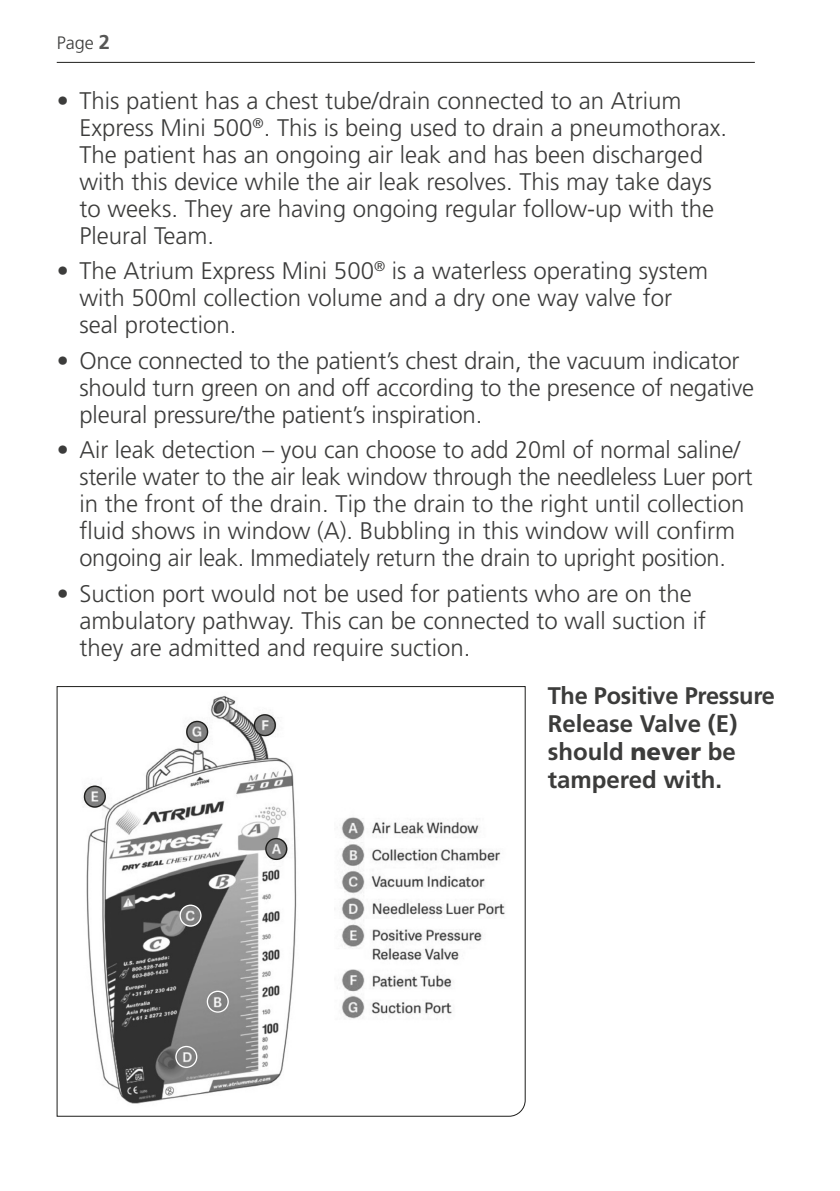
<style>
.page{position:relative;width:840px;height:1191px;background:#fff}
.page>*{position:absolute;margin:0;border:0;box-sizing:border-box;transform-origin:0 0}
.t1{font:300 24px/27px "Frutiger LT Std";color:#3c3c3b}
.t2{font:700 24px/28px "Frutiger LT Std";color:#3c3c3b}
.t3{font:300 18px "Frutiger LT Std";color:#3c3c3b}
.s1{font-weight:700;font-size:20px;color:#575756}
.s2{font-weight:900}
</style>
<div class="page">
<hr style="left:57px;top:62px;width:697px;height:1px;background:#1d1d1b">
<svg style="left:56px;top:686px;width:470px;height:431px"></svg>
<div style="left:84px;top:785px;width:22px;height:22px;border:1px solid #1d1d1b;border-radius:50%"></div>
<div style="left:186px;top:721px;width:22px;height:22px;border:1px solid #1d1d1b;border-radius:50%"></div>
<div style="left:254px;top:714px;width:22px;height:22px;border:1px solid #1d1d1b;border-radius:50%"></div>
<div style="left:265px;top:838px;width:22px;height:22px;border:1px solid #1d1d1b;border-radius:50%"></div>
<div style="left:179px;top:904px;width:22px;height:22px;border:1px solid #fff;border-radius:50%"></div>
<div style="left:206px;top:990px;width:23px;height:22px;border:1px solid #fff;border-radius:50%"></div>
<div style="left:175px;top:1045px;width:22px;height:23px;border:1px solid #fff;border-radius:50%"></div>
<p class="t3" style="left:57px;top:33px;width:55px">Page <span class="s1">2</span></p>
<p class="t1" style="left:79px;top:87px;width:648px;text-indent:-23px">• This patient has a chest tube/drain connected to an Atrium Express Mini 500<sup>®</sup>. This is being used to drain a pneumothorax.<br>The patient has an ongoing air leak and has been discharged with this device while the air leak resolves. This may take days to weeks. They are having ongoing regular follow-up with the Pleural Team.</p>
<p class="t1" style="left:79px;top:258px;width:630px;text-indent:-23px">• The Atrium Express Mini 500<sup>®</sup> is a waterless operating system with 500ml collection volume and a dry one way valve for seal protection.</p>
<p class="t1" style="left:79px;top:347px;width:675px;text-indent:-23px">• Once connected to the patient’s chest drain, the vacuum indicator should turn green on and off according to the presence of negative pleural pressure/the patient’s inspiration.</p>
<p class="t1" style="left:79px;top:437px;width:674px;text-indent:-23px">• Air leak detection – you can choose to add 20ml of normal saline/ sterile water to the air leak window through the needleless Luer port in the front of the drain. Tip the drain to the right until collection fluid shows in window (A). Bubbling in this window will confirm ongoing air leak. Immediately return the drain to upright position.</p>
<p class="t1" style="left:79px;top:580px;width:627px;text-indent:-23px">• Suction port would not be used for patients who are on the ambulatory pathway. This can be connected to wall suction if they are admitted and require suction.</p>
<p class="t2" style="left:547px;top:682px;width:229px">The Positive Pressure<br>Release Valve (E) should <span class="s2">never</span> be tampered with.</p>
</div>
